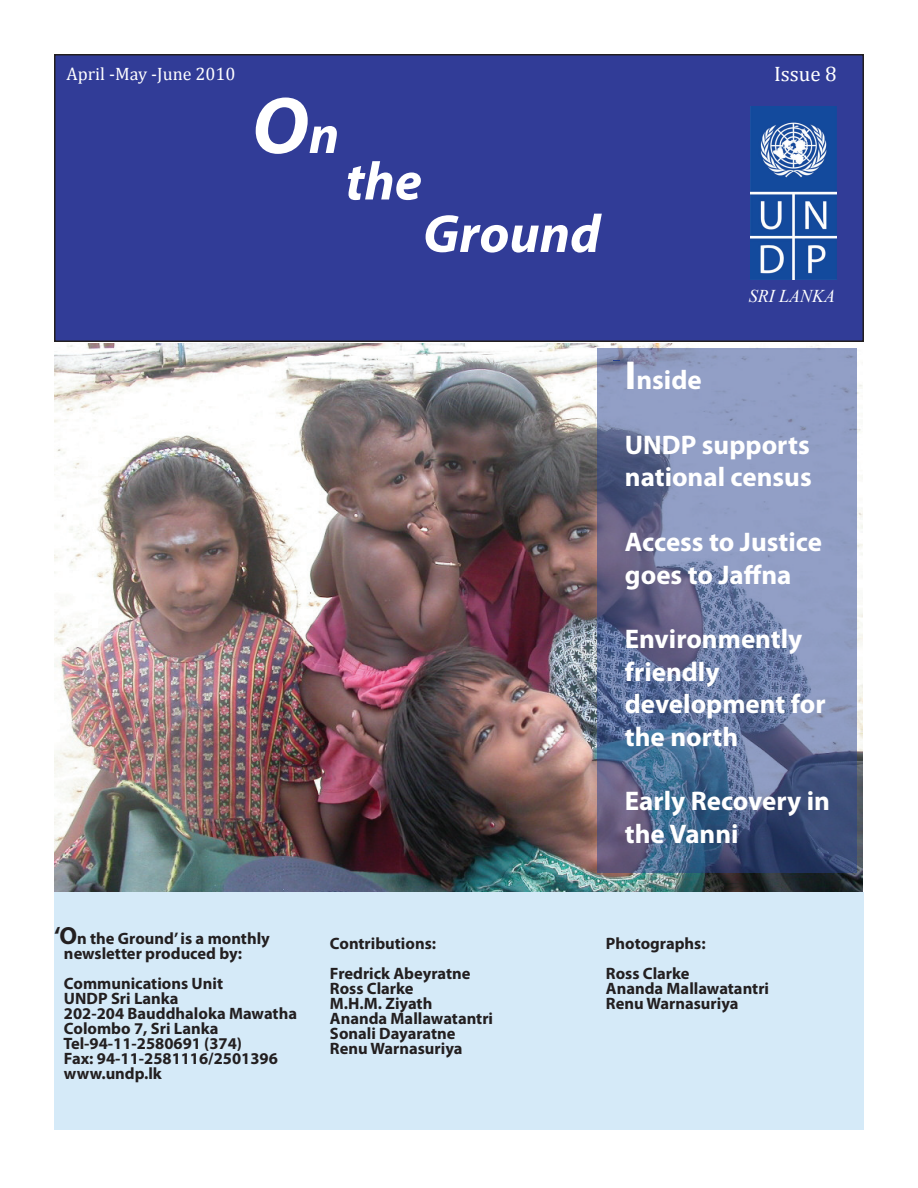
<style>
.page{position:relative;width:918px;height:1188px;background:#fff}
.page>*{position:absolute;margin:0;border:0;box-sizing:border-box;transform-origin:0 0}
.t1{font:italic 700 81px "Myriad Pro";color:#fff}
.t2{font:italic 700 54px "Myriad Pro";color:#fff}
.t3{font:700 27px/32.4px "Myriad Pro";color:#fff}
.t4{font:21px "Cambria";color:#fff}
.t5{font:18px "Cambria";color:#fff}
.t6{font:italic 18px "Times New Roman";color:#fff}
.t7{font:700 16.5px/15px "Myriad Pro";color:#231f20}
.s1{font-size:54px}
.s2{font-size:40.5px}
.s3{font-size:24.75px}
</style>
<div class="page">
<img style="left:54px;top:344px;width:808px;height:548px">
<div style="left:55px;top:55px;width:808px;height:286px;background:#313c97"></div>
<div style="left:54px;top:54px;width:810px;height:288px;border:2px solid #231f20"></div>
<img style="left:751px;top:106px;width:85px;height:174px">
<div style="left:54px;top:892px;width:810px;height:237px;background:#d5eaf8"></div>
<svg style="left:597px;top:348px;width:259px;height:525px;background:#6f7da4"></svg>
<p class="t5" style="left:67px;top:63px;width:170px">April -May -June 2010</p>
<p class="t4" style="left:774px;top:62px;width:64px">Issue 8</p>
<h1 class="t1" style="left:252px;top:73px;width:89px">O<span class="s1">n</span></h1>
<h2 class="t2" style="left:346px;top:146px;width:78px">the</h2>
<h2 class="t2" style="left:423px;top:199px;width:179px">Ground</h2>
<p class="t6" style="left:749px;top:284px;width:88px">SRI LANKA</p>
<h3 class="t3" style="left:625px;top:363px;width:78px"><span class="s2">I</span>nside</h3>
<h3 class="t3" style="left:625px;top:428px;width:188px">UNDP supports national census</h3>
<h3 class="t3" style="left:625px;top:525px;width:199px">Access to Justice goes to Jaffna</h3>
<h3 class="t3" style="left:625px;top:622px;width:202px">Environmently friendly development for the north</h3>
<h3 class="t3" style="left:625px;top:784px;width:207px">Early Recovery in the Vanni</h3>
<p class="t7" style="left:64px;top:930px;width:207px;text-indent:-10px"><span class="s3">‘O</span>n the Ground’ is a monthly newsletter produced by:</p>
<p class="t7" style="left:63px;top:975px;width:235px">Communications Unit<br>UNDP Sri Lanka<br>202-204 Bauddhaloka Mawatha<br>Colombo 7, Sri Lanka<br>Tel-94-11-2580691 (374)<br>Fax: 94-11-2581116/2501396 www.undp.lk</p>
<p class="t7" style="left:330px;top:928px;width:142px;line-height:30px">Contributions:<br>Fredrick Abeyratne</p>
<p class="t7" style="left:330px;top:981px;width:165px">Ross Clarke<br>M.H.M. Ziyath<br>Ananda Mallawatantri<br>Sonali Dayaratne<br>Renu Warnasuriya</p>
<p class="t7" style="left:606px;top:928px;width:101px;line-height:30px">Photographs:<br>Ross Clarke</p>
<p class="t7" style="left:606px;top:980px;width:165px">Ananda Mallawatantri<br>Renu Warnasuriya</p>
</div>
